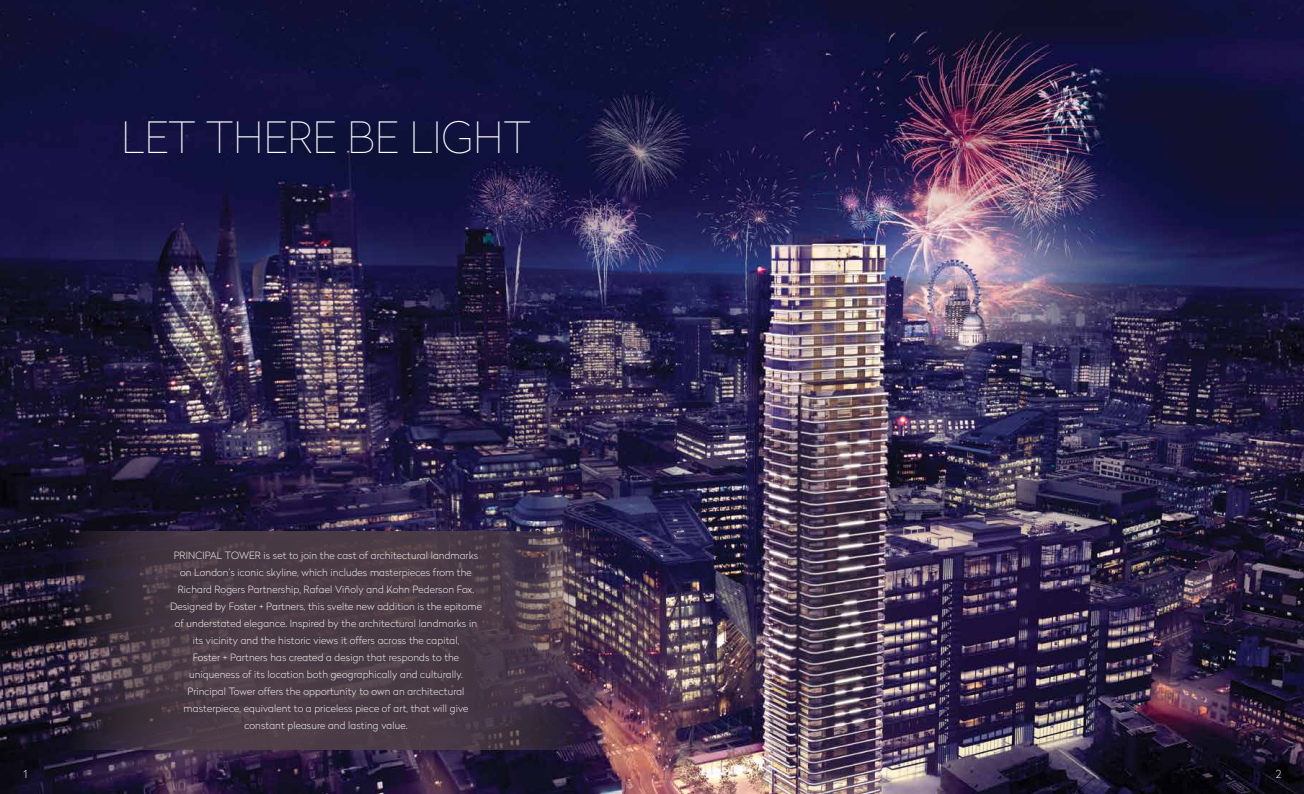
<style>
.page{position:relative;width:1304px;height:794px;background:#fff}
.page>*{position:absolute;margin:0;border:0;box-sizing:border-box;transform-origin:0 0}
.t1{font:100 43px "Radikal";color:#fff}
.t2{font:100 11px "Radikal";color:#fff}
.t3{font:100 10px/17px "Radikal";letter-spacing:.01em;color:#fff;text-align:center}
</style>
<div class="page">
<img style="left:0;top:0;width:1304px;height:794px">
<svg style="left:60px;top:531px;width:538px;height:219px;background:#463844"></svg>
<h1 class="t1" style="left:121px;top:108px;width:411px">LET THERE BE LIGHT</h1>
<p class="t3" style="left:170px;top:547px;width:313px">PRINCIPAL TOWER is set to join the cast of architectural landmarks on London’s iconic skyline, which includes masterpieces from the Richard Rogers Partnership, Rafael Viñoly and Kohn Pederson Fox.<br>Designed by Foster + Partners, this svelte new addition is the epitome of understated elegance. Inspired by the architectural landmarks in its vicinity and the historic views it offers across the capital,<br>Foster + Partners has created a design that responds to the uniqueness of its location both geographically and culturally.<br>Principal Tower offers the opportunity to own an architectural masterpiece, equivalent to a priceless piece of art, that will give constant pleasure and lasting value.</p>
<p class="t2" style="left:24px;top:766px;width:5px">1</p>
<p class="t2" style="left:1276px;top:766px;width:7px">2</p>
</div>
